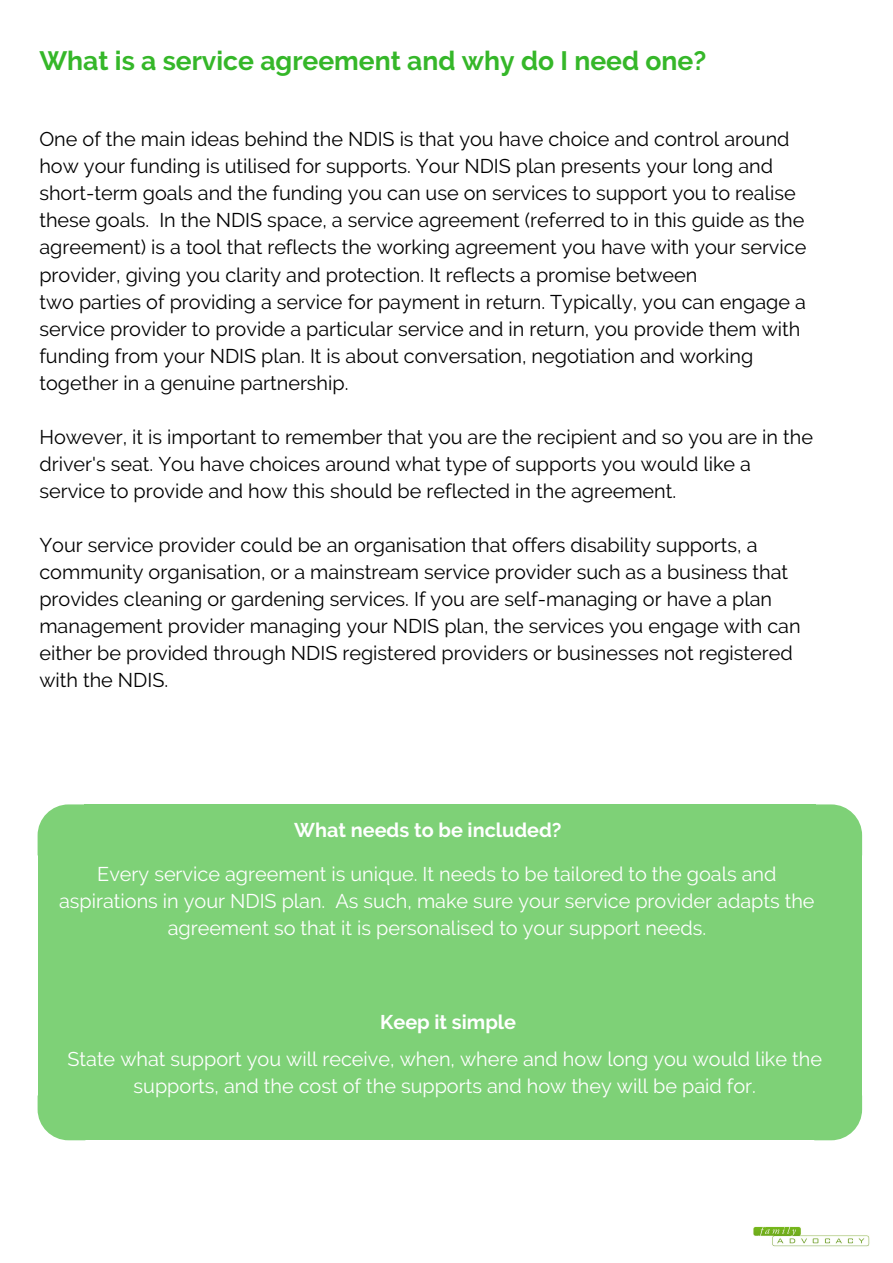
<style>
.page{position:relative;width:893px;height:1263px;background:#fff}
.page>*{position:absolute;margin:0;border:0;box-sizing:border-box;transform-origin:0 0}
.t1{font:700 26.55px "Raleway";color:#35b729}
.t2{font:19.8px/27px "Raleway";color:#000}
.t3{font:19.8px/27px "Raleway";color:#fff;text-align:center}
.t4{font:700 19.8px "Raleway";color:#fff}
</style>
<div class="page">
<img style="left:753px;top:1226px;width:117px;height:21px">
<svg style="left:816px;top:804px;width:46px;height:50px;background:#8ad584"></svg>
<div style="left:814px;top:854px;width:48px;height:243px;background:#7ed177"></div>
<div style="left:84px;top:854px;width:732px;height:243px;background:#7ed177"></div>
<div style="left:84px;top:804px;width:732px;height:51px;background:#7ed177"></div>
<svg style="left:38px;top:804px;width:46px;height:50px;background:#8ad583"></svg>
<div style="left:38px;top:854px;width:47px;height:243px;background:#7ed177"></div>
<div style="left:84px;top:1095px;width:732px;height:45px;background:#7ed177"></div>
<svg style="left:38px;top:1097px;width:46px;height:43px;background:#8ad583"></svg>
<svg style="left:816px;top:1097px;width:46px;height:43px;background:#8ad584"></svg>
<h1 class="t1" style="left:39px;top:45px;width:668px">What is a service agreement and why do I need one?</h1>
<p class="t2" style="left:39px;top:126px;width:768px">One of the main ideas behind the NDIS is that you have choice and control around how your funding is utilised for supports. Your NDIS plan presents your long and short-term goals and the funding you can use on services to support you to realise these goals. In the NDIS space, a service agreement (referred to in this guide as the agreement) is a tool that reflects the working agreement you have with your service provider, giving you clarity and protection. It reflects a promise between<br>two parties of providing a service for payment in return. Typically, you can engage a service provider to provide a particular service and in return, you provide them with funding from your NDIS plan. It is about conversation, negotiation and working together in a genuine partnership.</p>
<p class="t2" style="left:39px;top:423px;width:775px">However, it is important to remember that you are the recipient and so you are in the driver's seat. You have choices around what type of supports you would like a service to provide and how this should be reflected in the agreement.</p>
<p class="t2" style="left:39px;top:531px;width:763px">Your service provider could be an organisation that offers disability supports, a community organisation, or a mainstream service provider such as a business that provides cleaning or gardening services. If you are self-managing or have a plan management provider managing your NDIS plan, the services you engage with can either be provided through NDIS registered providers or businesses not registered with the NDIS.</p>
<p class="t4" style="left:294px;top:818px;width:269px">What needs to be included?</p>
<p class="t3" style="left:59px;top:860px;width:757px">Every service agreement is unique. It needs to be tailored to the goals and aspirations in your NDIS plan. As such, make sure your service provider adapts the agreement so that it is personalised to your support needs.</p>
<p class="t4" style="left:380px;top:1010px;width:137px">Keep it simple</p>
<p class="t3" style="left:68px;top:1046px;width:756px">State what support you will receive, when, where and how long you would like the supports, and the cost of the supports and how they will be paid for.</p>
</div>
